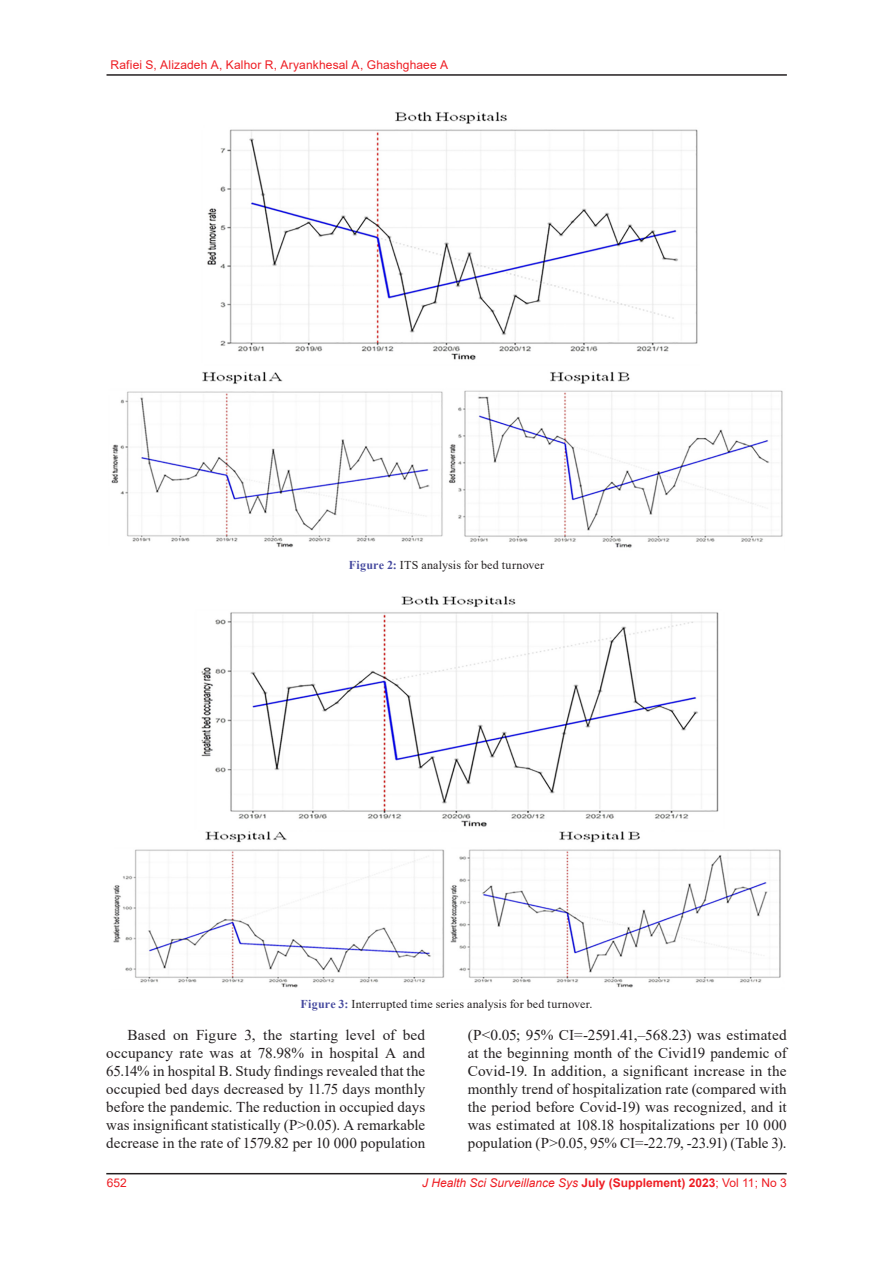
<style>
.page{position:relative;width:893px;height:1263px;background:#fff}
.page>*{position:absolute;margin:0;border:0;box-sizing:border-box;transform-origin:0 0}
.t1{font:15px/18px "Times New Roman";letter-spacing:.005em;color:#231f20;text-align:justify}
.t2{font:12px "Times New Roman";letter-spacing:.015em;color:#231f20}
.t3{font:italic 12px "Arial";color:#ee1d23}
.t4{font:12px "Arial";letter-spacing:.01em;color:#ee1d23}
.s1{font-weight:700;color:#474b9f}
.s2{font-weight:700;font-style:normal}
.s3{font-style:normal}
</style>
<div class="page">
<hr style="left:106px;top:1173px;width:681px;height:1px;background:#231f20">
<hr style="left:107px;top:74px;width:680px;height:2px;background:#231f20">
<img style="left:111px;top:111px;width:672px;height:437px">
<img style="left:113px;top:596px;width:668px;height:392px">
<p class="t4" style="left:111px;top:57px;width:339px">Rafiei S, Alizadeh A, Kalhor R, Aryankhesal A, Ghashghaee A</p>
<p class="t2" style="left:349px;top:557px;width:197px"><span class="s1">Figure 2:</span> ITS analysis for bed turnover</p>
<p class="t2" style="left:301px;top:996px;width:293px"><span class="s1">Figure 3:</span> Interrupted time series analysis for bed turnover.</p>
<p class="t1" style="left:106px;top:1025px;width:320px;text-indent:21px">Based on Figure 3, the starting level of bed occupancy rate was at 78.98% in hospital A and 65.14% in hospital B. Study findings revealed that the occupied bed days decreased by 11.75 days monthly before the pandemic. The reduction in occupied days was insignificant statistically (P&gt;0.05). A remarkable decrease in the rate of 1579.82 per 10 000 population</p>
<p class="t1" style="left:468px;top:1025px;width:320px">(P&lt;0.05; 95% CI=-2591.41,–568.23) was estimated at the beginning month of the Civid19 pandemic of Covid-19. In addition, a significant increase in the monthly trend of hospitalization rate (compared with the period before Covid-19) was recognized, and it was estimated at 108.18 hospitalizations per 10 000 population (P&gt;0.05, 95% CI=-22.79, -23.91) (Table 3).</p>
<p class="t4" style="left:107px;top:1174px;width:22px">652</p>
<p class="t3" style="left:422px;top:1175px;width:366px">J Health Sci Surveillance Sys <span class="s2">July (Supplement) 2023</span><span class="s3">; Vol 11; No 3</span></p>
</div>
